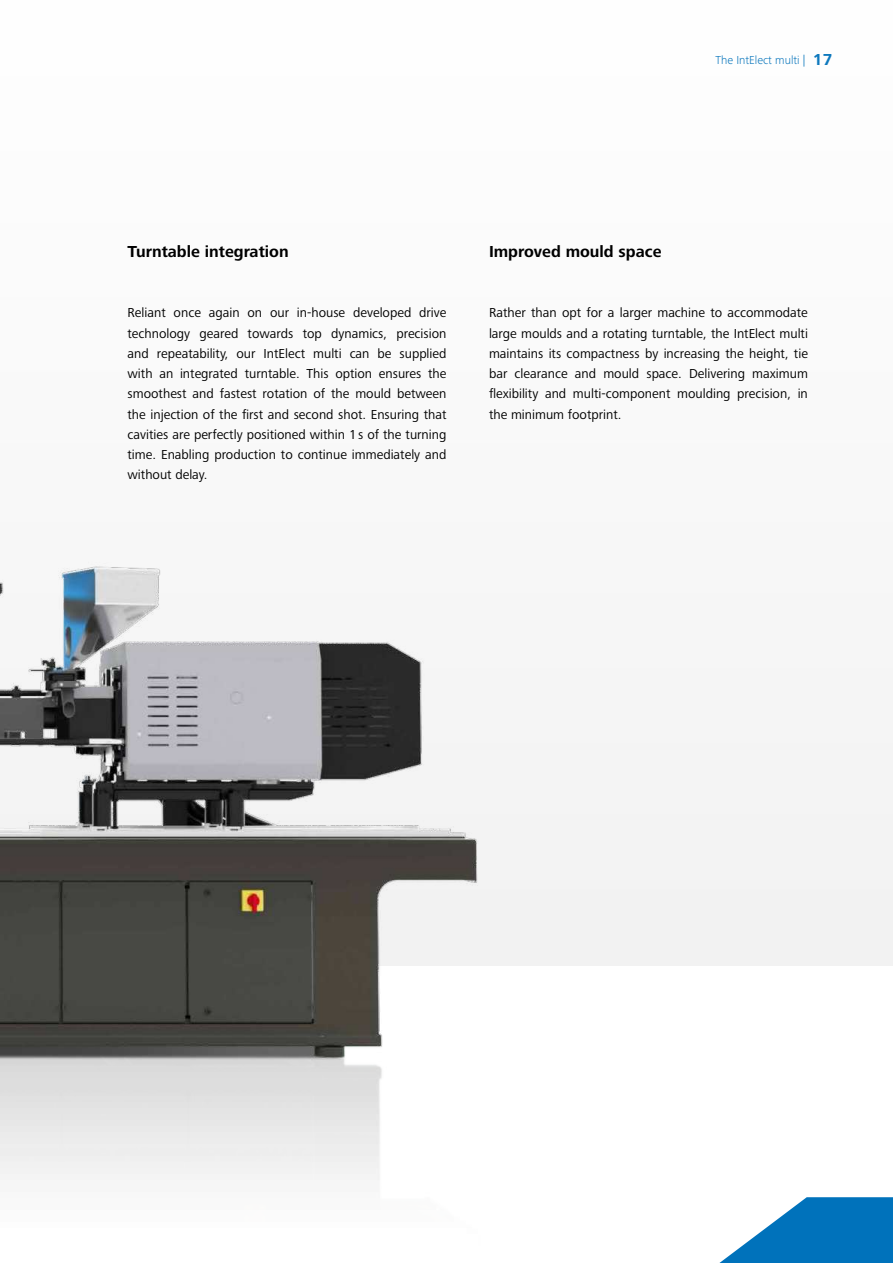
<style>
.page{position:relative;width:893px;height:1263px;background:#fff}
.page>*{position:absolute;margin:0;border:0;box-sizing:border-box;transform-origin:0 0}
.t1{font:700 16.5px "Frutiger Next LTW1 G";color:#000}
.t2{font:13.5px/20.2px "Frutiger Next LTW1 G";color:#000;text-align:justify}
.t3{font:300 12px "Frutiger Next LTW1 G";color:#0072bb}
.s1{font-weight:700;font-size:16.5px}
</style>
<div class="page">
<img style="left:0;top:562px;width:893px;height:618px">
<svg style="left:719px;top:1197px;width:174px;height:66px"></svg>
<p class="t3" style="left:715px;top:55px;width:118px">The IntElect multi | <span class="s1">17</span></p>
<p class="t1" style="left:128px;top:244px;width:163px">Turntable integration</p>
<p class="t2" style="left:128px;top:303px;width:320px">Reliant once again on our in-house developed drive technology geared towards top dynamics, precision and repeatability, our IntElect multi can be supplied with an integrated turntable. This option ensures the smoothest and fastest rotation of the mould between the injection of the first and second shot. Ensuring that cavities are perfectly positioned within 1 s of the turning time. Enabling production to continue immediately and without delay.</p>
<p class="t1" style="left:489px;top:244px;width:174px">Improved mould space</p>
<p class="t2" style="left:489px;top:303px;width:320px">Rather than opt for a larger machine to accommodate large moulds and a rotating turntable, the IntElect multi maintains its compactness by increasing the height, tie bar clearance and mould space. Delivering maximum flexibility and multi-component moulding precision, in the minimum footprint.</p>
</div>
